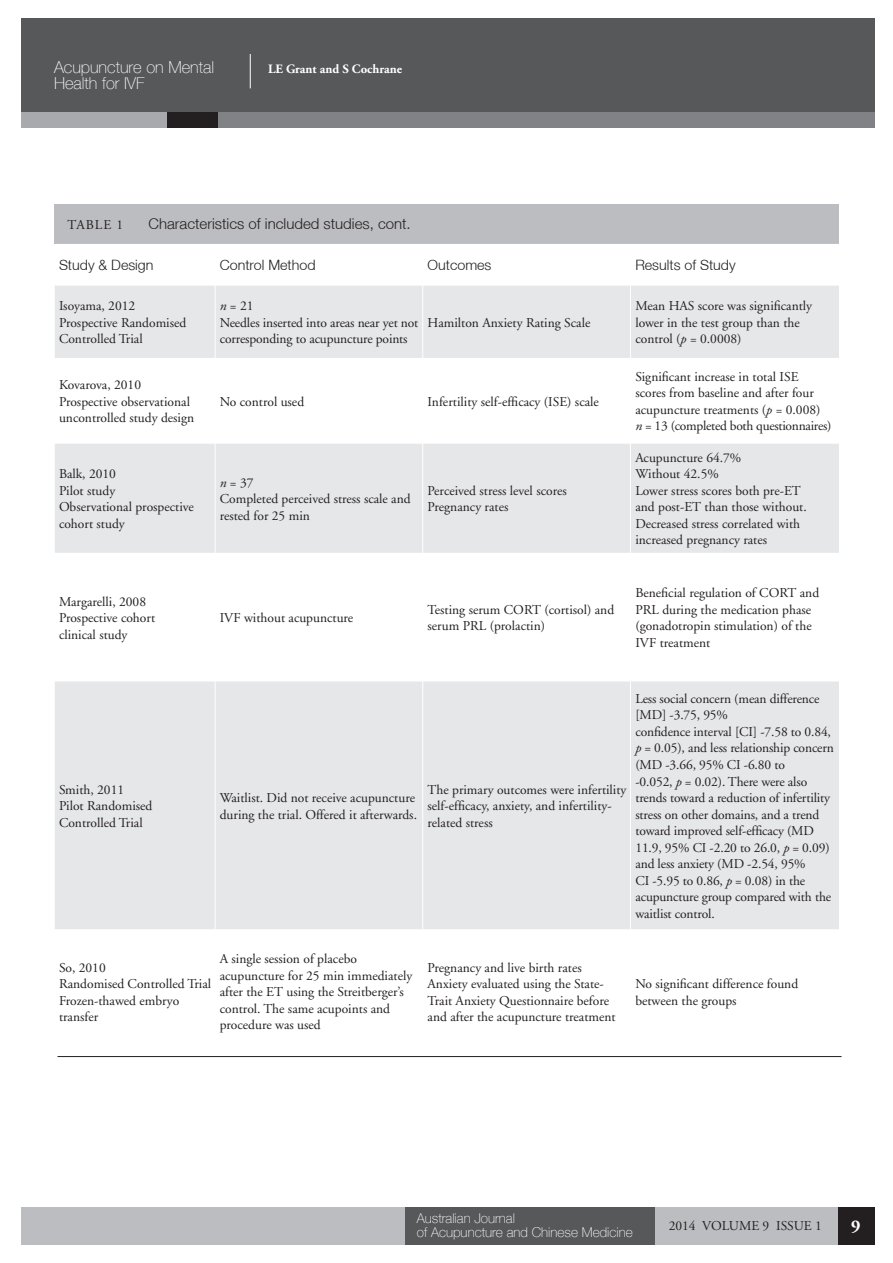
<style>
.page{position:relative;width:893px;height:1263px;background:#fff}
.page>*{position:absolute;margin:0;border:0;box-sizing:border-box;transform-origin:0 0}
.t1{font:700 18px "Adobe Garamond Pro";color:#fff}
.article_title_header{font:100 16.5px "Helvetica Neue";color:#fff}
.table_header{font:300 15px "Helvetica Neue";color:#231f20}
.table_sub_headings{font:300 14.25px "Helvetica Neue";color:#231f20}
.table_body{font:13.5px/16.5px "Adobe Garamond";color:#231f20}
.footer_-_title{font:100 13.5px/13.5px "Helvetica Neue";color:#fff}
.footer_-_volume__iss{font:13.5px "Adobe Garamond Pro";color:#231f20}
.table_header-2{font:13.5px "Adobe Garamond Pro";letter-spacing:.07em;color:#231f20}
.article_title_header-2{font:700 12.75px "Adobe Garamond Pro";color:#fff}
.s1{font-style:italic}
</style>
<div class="page">
<div style="left:21px;top:18px;width:853px;height:103px;background:#57585a"></div>
<div style="left:21px;top:1207px;width:853px;height:37px;background:#bcbdc0"></div>
<div style="left:405px;top:1207px;width:250px;height:37px;background:#57585a"></div>
<div style="left:838px;top:1207px;width:36px;height:37px;background:#231f20"></div>
<div style="left:21px;top:113px;width:853px;height:15px;background:#a8a9ad"></div>
<div style="left:167px;top:113px;width:707px;height:15px;background:#231f20"></div>
<div style="left:218px;top:113px;width:656px;height:15px;background:#808285"></div>
<hr style="left:250px;top:54px;width:1px;height:34px;background:#fff">
<div style="left:55px;top:204px;width:784px;height:40px;background:#bcbdc0"></div>
<svg style="left:55px;top:286px;width:784px;height:643px;fill:#e6e7e9"></svg>
<hr style="left:57px;top:1056px;width:784px;height:1px;background:#231f20">
<hr style="left:215px;top:256px;width:1px;height:799px;background:#fff">
<hr style="left:422px;top:247px;width:1px;height:800px;background:#fff">
<hr style="left:630px;top:247px;width:1px;height:800px;background:#fff">
<p class="article_title_header" style="left:54px;top:58px;width:162px">Acupuncture on Mental</p>
<p class="article_title_header-2" style="left:268px;top:61px;width:136px">LE Grant and S Cochrane</p>
<p class="article_title_header" style="left:54px;top:74px;width:92px">Health for IVF</p>
<p class="table_header-2" style="left:68px;top:217px;width:57px">TABLE 1</p>
<p class="table_header" style="left:149px;top:215px;width:264px">Characteristics of included studies, cont.</p>
<p class="table_sub_headings" style="left:59px;top:256px;width:96px">Study &amp; Design</p>
<p class="table_sub_headings" style="left:220px;top:256px;width:97px">Control Method</p>
<p class="table_sub_headings" style="left:428px;top:256px;width:65px">Outcomes</p>
<p class="table_sub_headings" style="left:635px;top:256px;width:102px">Results of Study</p>
<p class="table_body" style="left:59px;top:298px;width:78px">Isoyama, 2012</p>
<p class="table_body" style="left:59px;top:314px;width:129px">Prospective Randomised<br>Controlled Trial</p>
<p class="table_body" style="left:635px;top:298px;width:178px">Mean HAS score was significantly lower in the test group than the control (<span class="s1">p</span> = 0.0008)</p>
<p class="table_body" style="left:220px;top:298px;width:35px"><span class="s1">n</span> = 21</p>
<p class="table_body" style="left:220px;top:314px;width:200px">Needles inserted into areas near yet not corresponding to acupuncture points</p>
<p class="table_body" style="left:428px;top:314px;width:164px">Hamilton Anxiety Rating Scale</p>
<p class="table_body" style="left:59px;top:377px;width:137px">Kovarova, 2010<br>Prospective observational uncontrolled study design</p>
<p class="table_body" style="left:59px;top:466px;width:59px">Balk, 2010</p>
<p class="table_body" style="left:59px;top:483px;width:58px">Pilot study</p>
<p class="table_body" style="left:59px;top:499px;width:136px">Observational prospective cohort study</p>
<p class="table_body" style="left:220px;top:394px;width:86px">No control used</p>
<p class="table_body" style="left:428px;top:394px;width:173px">Infertility self-efficacy (ISE) scale</p>
<p class="table_body" style="left:220px;top:474px;width:35px"><span class="s1">n</span> = 37</p>
<p class="table_body" style="left:220px;top:491px;width:192px">Completed perceived stress scale and rested for 25 min</p>
<p class="table_body" style="left:428px;top:483px;width:141px">Perceived stress level scores</p>
<p class="table_body" style="left:428px;top:499px;width:82px">Pregnancy rates</p>
<p class="table_body" style="left:59px;top:593px;width:89px">Margarelli, 2008</p>
<p class="table_body" style="left:59px;top:610px;width:98px">Prospective cohort clinical study</p>
<p class="table_body" style="left:220px;top:610px;width:135px">IVF without acupuncture</p>
<p class="table_body" style="left:428px;top:602px;width:188px">Testing serum CORT (cortisol) and serum PRL (prolactin)</p>
<p class="table_body" style="left:635px;top:369px;width:198px">Significant increase in total ISE scores from baseline and after four acupuncture treatments (<span class="s1">p</span> = 0.008)<br><span class="s1">n</span> = 13 (completed both questionnaires)</p>
<p class="table_body" style="left:635px;top:450px;width:107px">Acupuncture 64.7%</p>
<p class="table_body" style="left:635px;top:466px;width:85px">Without 42.5%</p>
<p class="table_body" style="left:635px;top:483px;width:173px">Lower stress scores both pre-ET and post-ET than those without.<br>Decreased stress correlated with increased pregnancy rates</p>
<p class="table_body" style="left:635px;top:585px;width:185px">Beneficial regulation of CORT and<br>PRL during the medication phase (gonadotropin stimulation) of the<br>IVF treatment</p>
<p class="table_body" style="left:635px;top:691px;width:186px">Less social concern (mean difference [MD] -3.75, 95%</p>
<p class="table_body" style="left:635px;top:724px;width:200px">confidence interval [CI] -7.58 to 0.84, <span class="s1">p</span> = 0.05), and less relationship concern (MD -3.66, 95% CI -6.80 to</p>
<p class="table_body" style="left:635px;top:773px;width:197px">-0.052, <span class="s1">p</span> = 0.02). There were also trends toward a reduction of infertility stress on other domains, and a trend toward improved self-efficacy (MD<br>11.9, 95% CI -2.20 to 26.0, <span class="s1">p</span> = 0.09) and less anxiety (MD -2.54, 95%<br>CI -5.95 to 0.86, <span class="s1">p</span> = 0.08) in the acupuncture group compared with the waitlist control.</p>
<p class="table_body" style="left:59px;top:781px;width:67px">Smith, 2011</p>
<p class="table_body" style="left:59px;top:798px;width:95px">Pilot Randomised<br>Controlled Trial</p>
<p class="table_body" style="left:220px;top:790px;width:199px">Waitlist. Did not receive acupuncture during the trial. Offered it afterwards.</p>
<p class="table_body" style="left:428px;top:781px;width:200px">The primary outcomes were infertility self-efficacy, anxiety, and infertility&shy;related stress</p>
<p class="table_body" style="left:59px;top:959px;width:48px">So, 2010</p>
<p class="table_body" style="left:59px;top:976px;width:154px">Randomised Controlled Trial</p>
<p class="table_body" style="left:59px;top:992px;width:122px">Frozen-thawed embryo transfer</p>
<p class="table_body" style="left:220px;top:951px;width:194px">A single session of placebo acupuncture for 25 min immediately after the ET using the Streitberger’s control. The same acupoints and procedure was used</p>
<p class="table_body" style="left:428px;top:959px;width:156px">Pregnancy and live birth rates</p>
<p class="table_body" style="left:428px;top:976px;width:190px">Anxiety evaluated using the State-<br>Trait Anxiety Questionnaire before and after the acupuncture treatment</p>
<p class="table_body" style="left:635px;top:976px;width:164px">No significant difference found between the groups</p>
<p class="footer_-_title" style="left:417px;top:1211px;width:217px">Australian Journal<br>of Acupuncture and Chinese Medicine</p>
<p class="t1" style="left:851px;top:1216px;width:11px">9</p>
<p class="footer_-_volume__iss" style="left:669px;top:1217px;width:155px">2014 VOLUME 9 ISSUE 1</p>
</div>
